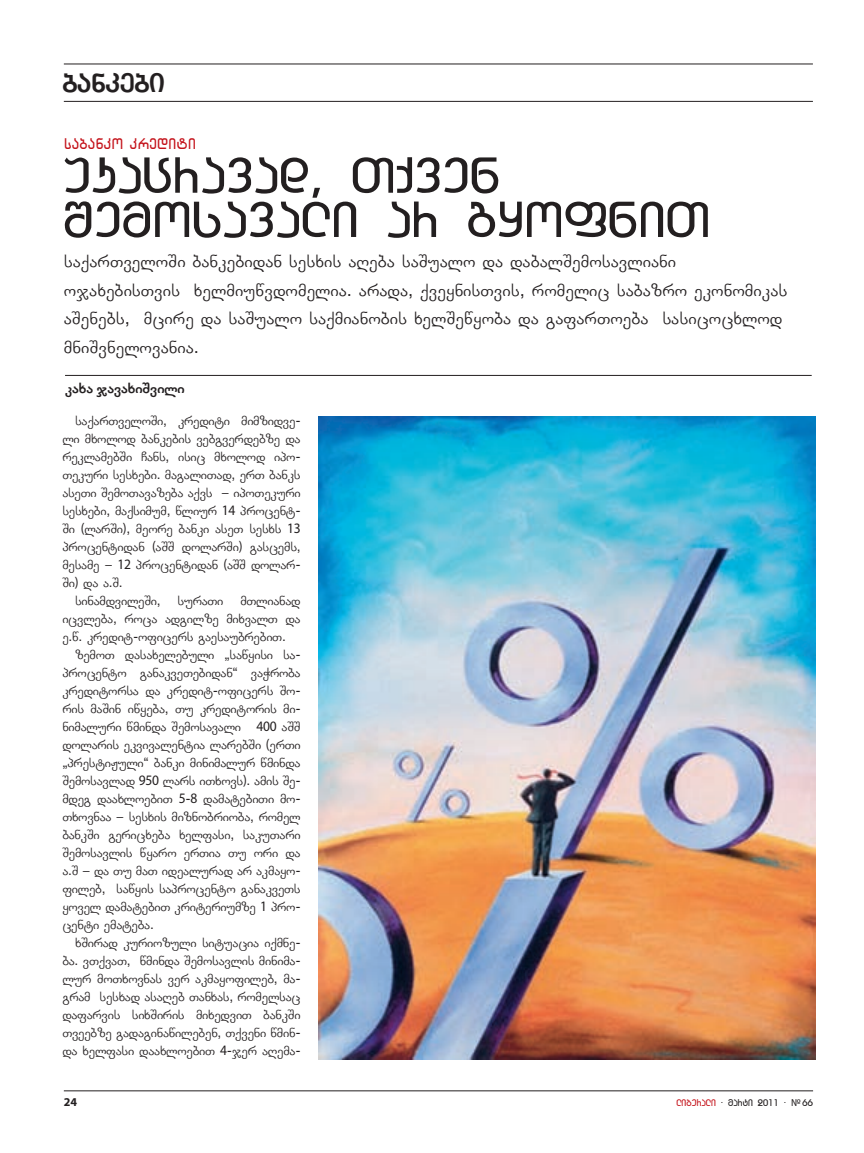
<style>
.page{position:relative;width:864px;height:1153px;background:#fff}
.page>*{position:absolute;margin:0;border:0;box-sizing:border-box;transform-origin:0 0}
.t1{font:54px/44.2px "Bauhaus Mtavruli Thin A";color:#231f20;scale:1.11 1}
.t2{font:700 27px "A Kolkhety M";letter-spacing:-.01em;color:#231f20}
.t3{font:18px/28.8px "A Kolkhety N";color:#231f20}
.t4{font:700 15px "A Kolkhety N";color:#231f20}
.t5{font:15px "Sanet";letter-spacing:-.01em;color:#c4121a}
.t6{font:13.5px/18px "A Kolkhety N";letter-spacing:-.02em;color:#231f20;text-align:justify}
.t7{font:700 12px "Myriad Pro";color:#231f20}
.t8{font:10.5px "Bauhaus Mtavruli Thin A";color:#231f20}
.s1{color:#c4121a}
.s2{font-family:"Myriad Pro"}
</style>
<div class="page">
<hr style="left:64px;top:64px;width:748px;height:1px;background:#231f20">
<hr style="left:64px;top:101px;width:748px;height:1px;background:#231f20">
<img style="left:318px;top:417px;width:496px;height:642px">
<hr style="left:65px;top:375px;width:746px;height:1px;background:#231f20">
<hr style="left:64px;top:1090px;width:748px;height:1px;background:#231f20">
<h2 class="t2" style="left:62px;top:70px;width:104px">BANKEBI</h2>
<p class="t5" style="left:64px;top:137px;width:134px">SABANKO KREDITI</p>
<h1 class="t1" style="left:64px;top:155px;width:583px">UKACRAVAD, TQVEN<br>SEMOSAVALI AR GYOFNIT</h1>
<p class="t3" style="left:64px;top:248px;width:724px">SAQARTVELOSI BANKEBIDAN SESXIS AREBA SASUALO DA DABALSEMOSAVLIANI OJAXEBISTVIS XELMIUWVDOMELIA. ARADA, QVEYNISTVIS, ROMELIC SABAZRO EKONOMIKAS ASENEBS, MCIRE DA SASUALO SAQMIANOBIS XELSEWYOBA DA GAFARTOEBA SASICOCXLOD MNISVNELOVANIA.</p>
<p class="t4" style="left:65px;top:380px;width:121px">kaxa javaxiSvili</p>
<p class="t6" style="left:62px;top:412px;width:240px;text-indent:13px">SAQARTVELOSI, KREDITI MIMZIDVE-LI MXOLOD BANKEBIS VEBGVERDEBZE DA REKLAMEBSI CANS, ISIC MXOLOD IPO-TEKURI SESXEBI. MAGALITAD, ERT BANKS ASETI SEMOTAVAZEBA AQVS _ IPOTEKURI SESXEBI, MAQSIMUM, WLIUR 14 PROCENT-SI (LARSI), MEORE BANKI ASET SESXS 13<br>PROCENTIDAN (ASS DOLARSI) GASCEMS, MESAME _ 12 PROCENTIDAN (ASS DOLAR-SI) DA A.S.</p>
<p class="t6" style="left:62px;top:592px;width:240px;text-indent:13px">SINAMDVILESI, SURATI MTLIANAD ICVLEBA, ROCA ADGILZE MIXVALT DA E.W. KREDIT-OFICERS GAESAUBREBIT.</p>
<p class="t6" style="left:62px;top:646px;width:240px;text-indent:13px">ZEMOT DASAXELEBULI `SAWYISI SA-PROCENTO GANAKVETEBIDAN“ VAWROBA KREDITORSA DA KREDIT-OFICERS SO-RIS MASIN IWYEBA, TU KREDITORIS MI-NIMALURI WMINDA SEMOSAVALI 400 ASS DOLARIS EKVIVALENTIA LAREBSI (ERTI `PRESTIJULI“ BANKI MINIMALUR WMINDA SEMOSAVLAD 950 LARS ITXOVS). AMIS SE-MDEG DAAXLOEBIT 5-8 DAMATEBITI MO-TXOVNAA _ SESXIS MIZNOBRIOBA, ROMEL BANKSI GERICXEBA XELFASI, SAKUTARI SEMOSAVLIS WYARO ERTIA TU ORI DA A.S _ DA TU MAT IDEALURAD AR AKMAYO-FILEB, SAWYIS SAPROCENTO GANAKVETS YOVEL DAMATEBIT KRITERIUMZE 1 PRO-CENTI EMATEBA.</p>
<p class="t6" style="left:62px;top:934px;width:240px;text-indent:13px">XSIRAD KURIOZULI SITUACIA IQMNE-BA. VTQVAT, WMINDA SEMOSAVLIS MINIMA-LUR MOTXOVNAS VER AKMAYOFILEB, MA-GRAM SESXAD ASAREB TANXAS, ROMELSAC DAFARVIS SIXSIRIS MIXEDVIT BANKSI TVEEBZE GADAGINAWILEBEN, TQVENI WMIN-DA XELFASI DAAXLOEBIT 4-JER AREMA-</p>
<p class="t7" style="left:64px;top:1094px;width:15px">24</p>
<p class="t8" style="left:676px;top:1097px;width:138px"><span class="s1">LIBERALI</span> . MARTI 2011 . <span class="s2">№</span> 66</p>
</div>
